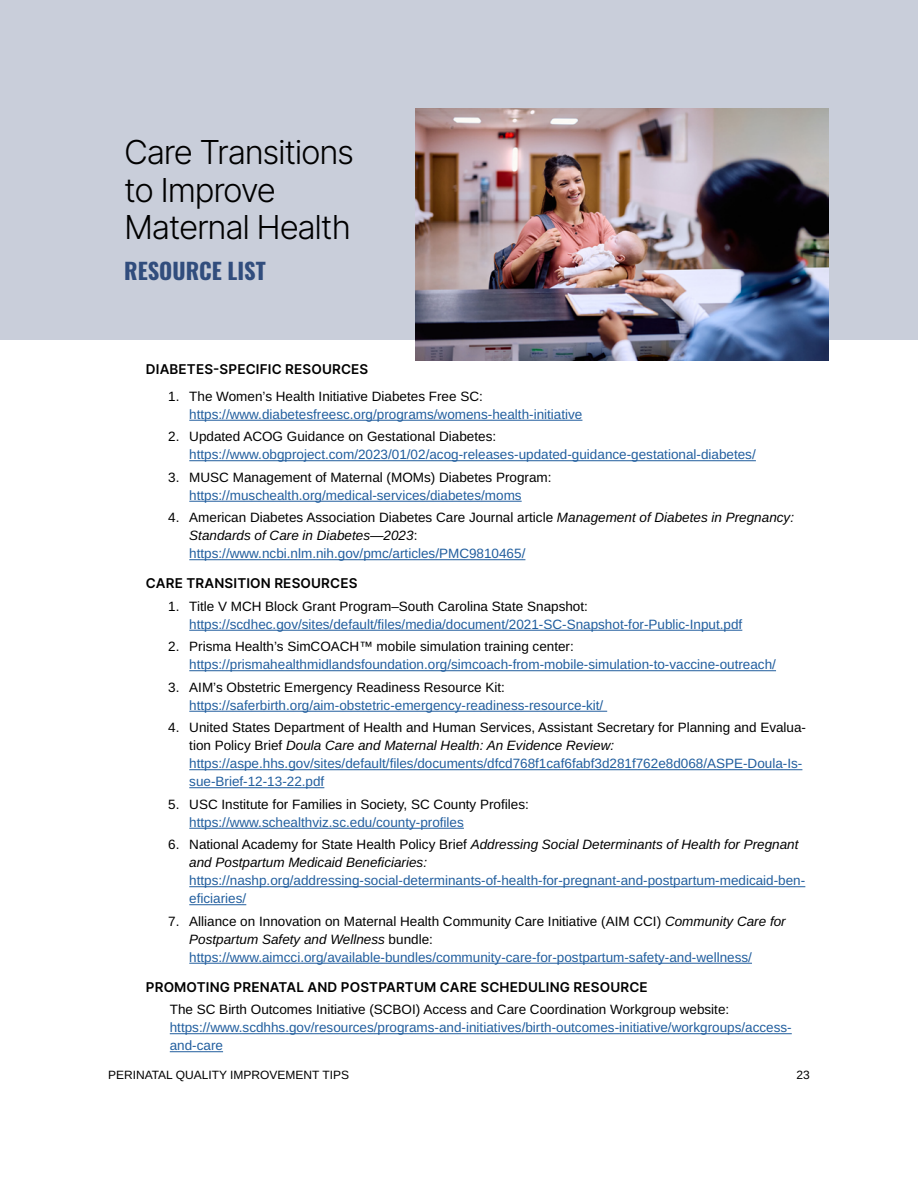
<style>
.page{position:relative;width:918px;height:1188px;background:#fff}
.page>*{position:absolute;margin:0;border:0;box-sizing:border-box;transform-origin:0 0}
.t1{font:300 33px/37.5px "Inter";letter-spacing:-.04em;color:#000}
.t2{font:700 22.5px "Oswald";color:#314d7d}
.t3{font:13.5px/18px "Arimo";color:#215e9e}
.t4{font:13.5px "Arimo";color:#000}
.t5{font:italic 13.5px/18px "Arimo";color:#000}
.t6{font:600 13.5px "Inter";letter-spacing:.01em;color:#000}
.t7{font:12px "Arimo";color:#000}
.s1{font-style:normal}
.s2{font-style:normal;color:#215e9e}
.s3{color:#000}
.s4{font-style:italic;color:#000}
</style>
<div class="page">
<div style="left:0;top:0;width:918px;height:339px;background:#c9ceda"></div>
<img style="left:416px;top:108px;width:413px;height:253px">
<hr style="left:189px;top:420px;width:393px;height:1px;background:#215e9e">
<hr style="left:189px;top:460px;width:567px;height:1px;background:#215e9e">
<hr style="left:189px;top:501px;width:333px;height:1px;background:#215e9e">
<hr style="left:189px;top:559px;width:336px;height:1px;background:#215e9e">
<hr style="left:189px;top:630px;width:553px;height:1px;background:#215e9e">
<hr style="left:189px;top:670px;width:587px;height:1px;background:#215e9e">
<hr style="left:189px;top:711px;width:418px;height:1px;background:#215e9e">
<hr style="left:189px;top:769px;width:613px;height:1px;background:#215e9e">
<hr style="left:189px;top:787px;width:135px;height:1px;background:#215e9e">
<hr style="left:189px;top:828px;width:275px;height:1px;background:#215e9e">
<hr style="left:189px;top:886px;width:616px;height:1px;background:#215e9e">
<hr style="left:189px;top:904px;width:57px;height:1px;background:#215e9e">
<hr style="left:189px;top:963px;width:563px;height:1px;background:#215e9e">
<hr style="left:170px;top:1033px;width:622px;height:1px;background:#215e9e">
<hr style="left:170px;top:1051px;width:53px;height:1px;background:#215e9e">
<h1 class="t1" style="left:124px;top:133px;width:232px">Care Transitions to Improve<br>Maternal Health</h1>
<h2 class="t2" style="left:124px;top:260px;width:143px">RESOURCE LIST</h2>
<p class="t6" style="left:146px;top:359px;width:224px">DIABETES-SPECIFIC RESOURCES</p>
<p class="t4" style="left:168px;top:387px;width:316px">1. The Women’s Health Initiative Diabetes Free SC:</p>
<p class="t3" style="left:189px;top:405px;width:395px">https://www.diabetesfreesc.org/programs/womens-health-initiative</p>
<p class="t4" style="left:168px;top:427px;width:329px">2. Updated ACOG Guidance on Gestational Diabetes:</p>
<p class="t3" style="left:189px;top:446px;width:568px">https://www.obgproject.com/2023/01/02/acog-releases-updated-guidance-gestational-diabetes/</p>
<p class="t4" style="left:168px;top:468px;width:385px">3. MUSC Management of Maternal (MOMs) Diabetes Program:</p>
<p class="t3" style="left:189px;top:486px;width:334px">https://muschealth.org/medical-services/diabetes/moms</p>
<p class="t5" style="left:189px;top:509px;width:606px;text-indent:-21px"><span class="s1">4. American Diabetes Association Diabetes Care Journal article</span> Management of Diabetes in Pregnancy:<br>Standards of Care in Diabetes—2023<span class="s1">:<br></span><span class="s2">https://www.ncbi.nlm.nih.gov/pmc/articles/PMC9810465/</span></p>
<p class="t6" style="left:146px;top:573px;width:213px">CARE TRANSITION RESOURCES</p>
<p class="t4" style="left:168px;top:597px;width:421px">1. Title V MCH Block Grant Program–South Carolina State Snapshot:</p>
<p class="t3" style="left:189px;top:615px;width:555px">https://scdhec.gov/sites/default/files/media/document/2021-SC-Snapshot-for-Public-Input.pdf</p>
<p class="t4" style="left:168px;top:637px;width:407px">2. Prisma Health’s SimCOACH™ mobile simulation training center:</p>
<p class="t3" style="left:189px;top:656px;width:588px">https://prismahealthmidlandsfoundation.org/simcoach-from-mobile-simulation-to-vaccine-outreach/</p>
<p class="t4" style="left:168px;top:678px;width:338px">3. AIM’s Obstetric Emergency Readiness Resource Kit:</p>
<p class="t3" style="left:189px;top:696px;width:416px">https://saferbirth.org/aim-obstetric-emergency-readiness-resource-kit/</p>
<p class="t3" style="left:189px;top:719px;width:618px;text-indent:-21px"><span class="s3">4. United States Department of Health and Human Services, Assistant Secretary for Planning and Evalua&shy;tion Policy Brief</span> <span class="s4">Doula Care and Maternal Health: An Evidence Review: </span>https://aspe.hhs.gov/sites/default/files/documents/dfcd768f1caf6fabf3d281f762e8d068/ASPE-Doula-Is&shy;sue-Brief-12-13-22.pdf</p>
<p class="t4" style="left:168px;top:795px;width:362px">5. USC Institute for Families in Society, SC County Profiles:</p>
<p class="t3" style="left:189px;top:813px;width:276px">https://www.schealthviz.sc.edu/county-profiles</p>
<p class="t5" style="left:189px;top:836px;width:611px;text-indent:-21px"><span class="s1">6. National Academy for State Health Policy Brief</span> Addressing Social Determinants of Health for Pregnant and Postpartum Medicaid Beneficiaries:</p>
<p class="t3" style="left:189px;top:872px;width:618px">https://nashp.org/addressing-social-determinants-of-health-for-pregnant-and-postpartum-medicaid-ben&shy;eficiaries/</p>
<p class="t3" style="left:189px;top:912px;width:598px;text-indent:-21px"><span class="s3">7. Alliance on Innovation on Maternal Health Community Care Initiative (AIM CCI)</span> <span class="s4">Community Care for<br>Postpartum Safety and Wellness</span> <span class="s3">bundle: </span>https://www.aimcci.org/available-bundles/community-care-for-postpartum-safety-and-wellness/</p>
<p class="t6" style="left:146px;top:977px;width:503px">PROMOTING PRENATAL AND POSTPARTUM CARE SCHEDULING RESOURCE</p>
<p class="t4" style="left:170px;top:1000px;width:561px">The SC Birth Outcomes Initiative (SCBOI) Access and Care Coordination Workgroup website:</p>
<p class="t3" style="left:170px;top:1019px;width:623px">https://www.scdhhs.gov/resources/programs-and-initiatives/birth-outcomes-initiative/workgroups/access&shy;and-care</p>
<p class="t7" style="left:108px;top:1066px;width:243px">PERINATAL QUALITY IMPROVEMENT TIPS</p>
<p class="t7" style="left:797px;top:1066px;width:15px">23</p>
</div>
